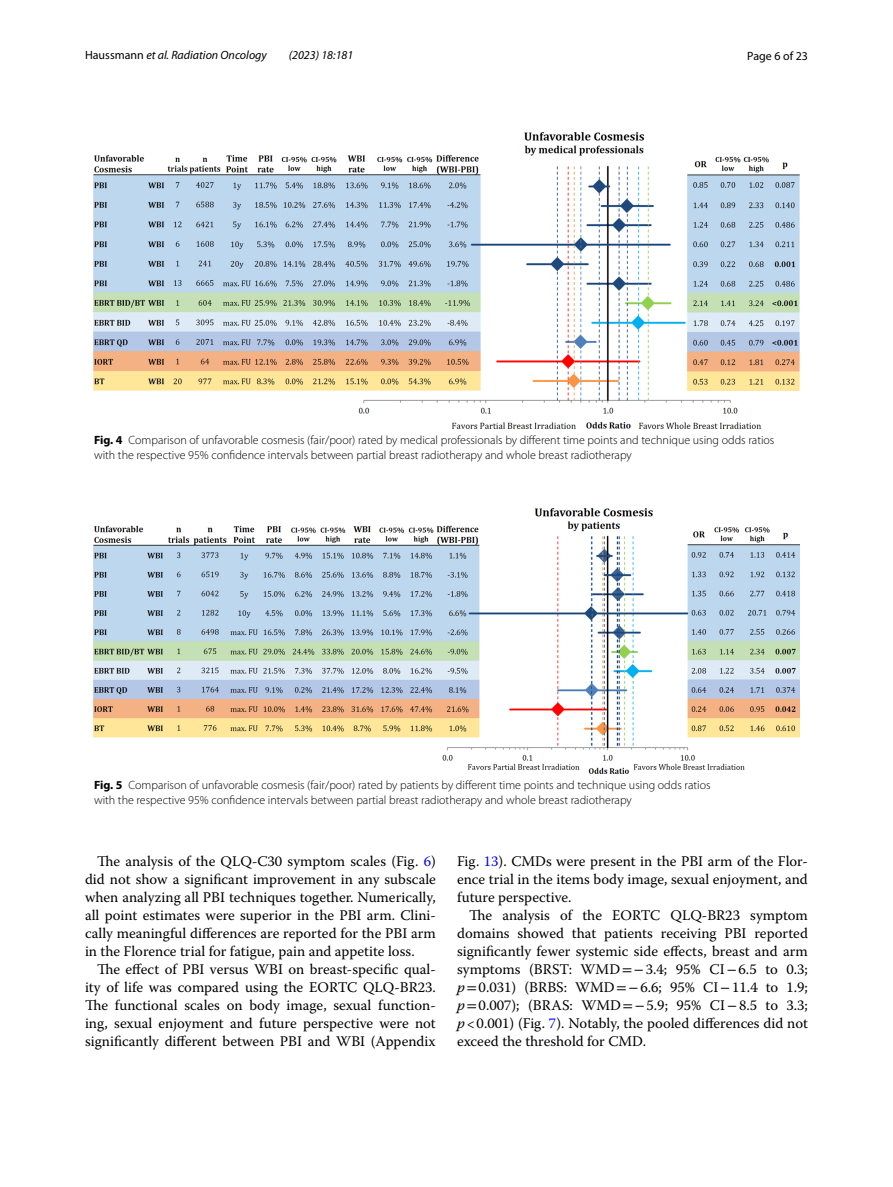
<style>
.page{position:relative;width:893px;height:1187px;background:#fff}
.page>*{position:absolute;margin:0;border:0;box-sizing:border-box;transform-origin:0 0}
.t1{font:14.7px/18px "Warnock Pro";color:#000;text-align:justify}
.t2{font:300 12px/15px "Myriad Pro";color:#000}
.t3{font:italic 12px "Myriad Pro";color:#000}
.t4{font:12px "Myriad Pro";color:#000}
.s1{font-style:normal}
.s2{font-weight:700}
.s3{color:#00f}
.s4{font-family:"STIX"}
.s5{font-style:italic}
</style>
<div class="page">
<img style="left:94px;top:133px;width:705px;height:295px">
<img style="left:94px;top:508px;width:705px;height:265px">
<p class="t3" style="left:85px;top:48px;width:183px"><span class="s1">Haussmann</span> et al. Radiation Oncology</p>
<p class="t3" style="left:289px;top:48px;width:66px">(2023) 18:181</p>
<p class="t4" style="left:747px;top:48px;width:62px">Page 6 of 23</p>
<p class="t2" style="left:94px;top:432px;width:682px"><span class="s2">Fig. 4</span> Comparison of unfavorable cosmesis (fair/poor) rated by medical professionals by different time points and technique using odds ratios with the respective 95% confidence intervals between partial breast radiotherapy and whole breast radiotherapy</p>
<p class="t2" style="left:94px;top:777px;width:618px"><span class="s2">Fig. 5</span> Comparison of unfavorable cosmesis (fair/poor) rated by patients by different time points and technique using odds ratios with the respective 95% confidence intervals between partial breast radiotherapy and whole breast radiotherapy</p>
<p class="t1" style="left:85px;top:851px;width:352px;text-indent:12px">The analysis of the QLQ-C30 symptom scales (Fig. <span class="s3">6</span>) did not show a significant improvement in any subscale when analyzing all PBI techniques together. Numerically, all point estimates were superior in the PBI arm. Clini&shy;cally meaningful differences are reported for the PBI arm in the Florence trial for fatigue, pain and appetite loss.</p>
<p class="t1" style="left:85px;top:959px;width:352px;text-indent:12px">The effect of PBI versus WBI on breast-specific qual&shy;ity of life was compared using the EORTC QLQ-BR23.<br>The functional scales on body image, sexual function&shy;ing, sexual enjoyment and future perspective were not significantly different between PBI and WBI (Appendix</p>
<p class="t1" style="left:457px;top:851px;width:352px">Fig. <span class="s3">13</span>). CMDs were present in the PBI arm of the Flor&shy;ence trial in the items body image, sexual enjoyment, and future perspective.</p>
<p class="t1" style="left:457px;top:905px;width:352px;text-indent:12px">The analysis of the EORTC QLQ-BR23 symptom domains showed that patients receiving PBI reported significantly fewer systemic side effects, breast and arm symptoms (BRST: WMD<span class="s4">=−</span>3.4; 95% CI<span class="s4">−</span>6.5 to 0.3; <span class="s5">p</span><span class="s4">=</span>0.031) (BRBS: WMD<span class="s4">=−</span>6.6; 95% CI<span class="s4">−</span>11.4 to 1.9; <span class="s5">p</span><span class="s4">=</span>0.007); (BRAS: WMD<span class="s4">=−</span>5.9; 95% CI<span class="s4">−</span>8.5 to 3.3; <span class="s5">p</span>&lt;0.001) (Fig. <span class="s3">7</span>). Notably, the pooled differences did not exceed the threshold for CMD.</p>
</div>
